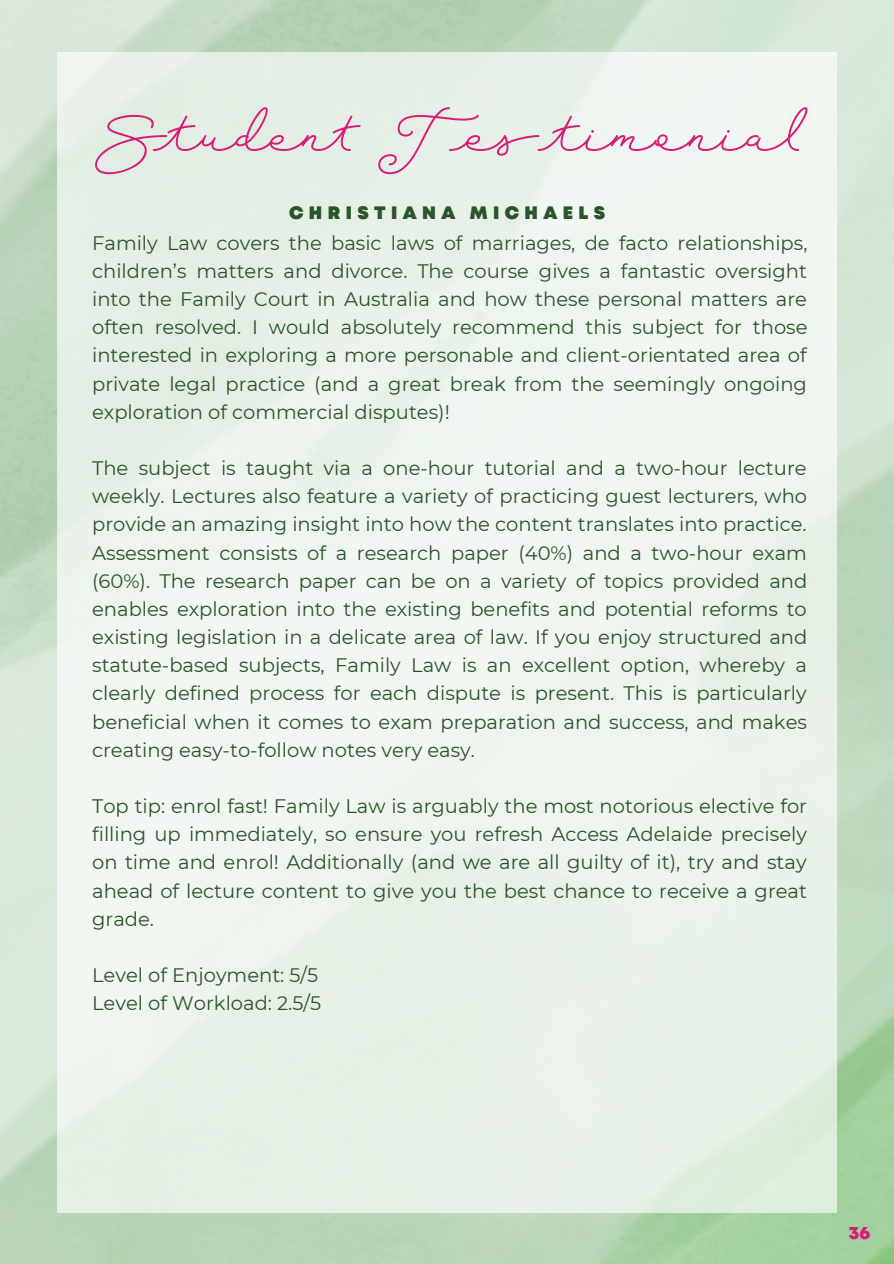
<style>
.page{position:relative;width:894px;height:1264px;background:#fff}
.page>*{position:absolute;margin:0;border:0;box-sizing:border-box;transform-origin:0 0}
.t1{font:65.1px "Sansterdam Light Script";color:#d81d78}
.t2{font:19.5px/28.2px "Montserrat";color:#2a5429;text-align:justify}
.t3{font:900 18px "Mont";letter-spacing:.3em;color:#2a5429}
.t4{font:900 18px "Mont";color:#d81d78}
</style>
<div class="page">
<img style="left:0;top:0;width:893px;height:1263px">
<div style="left:57px;top:52px;width:779px;height:1160px;background:#edf4ed"></div>
<h1 class="t1" style="left:96px;top:102px;width:703px">Student Testimonial</h1>
<p class="t3" style="left:289px;top:206px;width:317px">CHRISTIANA MICHAELS</p>
<p class="t2" style="left:92px;top:229px;width:716px">Family Law covers the basic laws of marriages, de facto relationships, children’s matters and divorce. The course gives a fantastic oversight into the Family Court in Australia and how these personal matters are often resolved. I would absolutely recommend this subject for those interested in exploring a more personable and client-orientated area of private legal practice (and a great break from the seemingly ongoing exploration of commercial disputes)!</p>
<p class="t2" style="left:92px;top:454px;width:716px">The subject is taught via a one-hour tutorial and a two-hour lecture weekly. Lectures also feature a variety of practicing guest lecturers, who provide an amazing insight into how the content translates into practice.<br>Assessment consists of a research paper (40%) and a two-hour exam (60%). The research paper can be on a variety of topics provided and enables exploration into the existing benefits and potential reforms to existing legislation in a delicate area of law. If you enjoy structured and statute-based subjects, Family Law is an excellent option, whereby a clearly defined process for each dispute is present. This is particularly beneficial when it comes to exam preparation and success, and makes creating easy-to-follow notes very easy.</p>
<p class="t2" style="left:92px;top:792px;width:716px">Top tip: enrol fast! Family Law is arguably the most notorious elective for filling up immediately, so ensure you refresh Access Adelaide precisely on time and enrol! Additionally (and we are all guilty of it), try and stay ahead of lecture content to give you the best chance to receive a great grade.</p>
<p class="t2" style="left:92px;top:960px;width:230px">Level of Enjoyment: 5/5<br>Level of Workload: 2.5/5</p>
<p class="t4" style="left:848px;top:1225px;width:23px">36</p>
</div>
